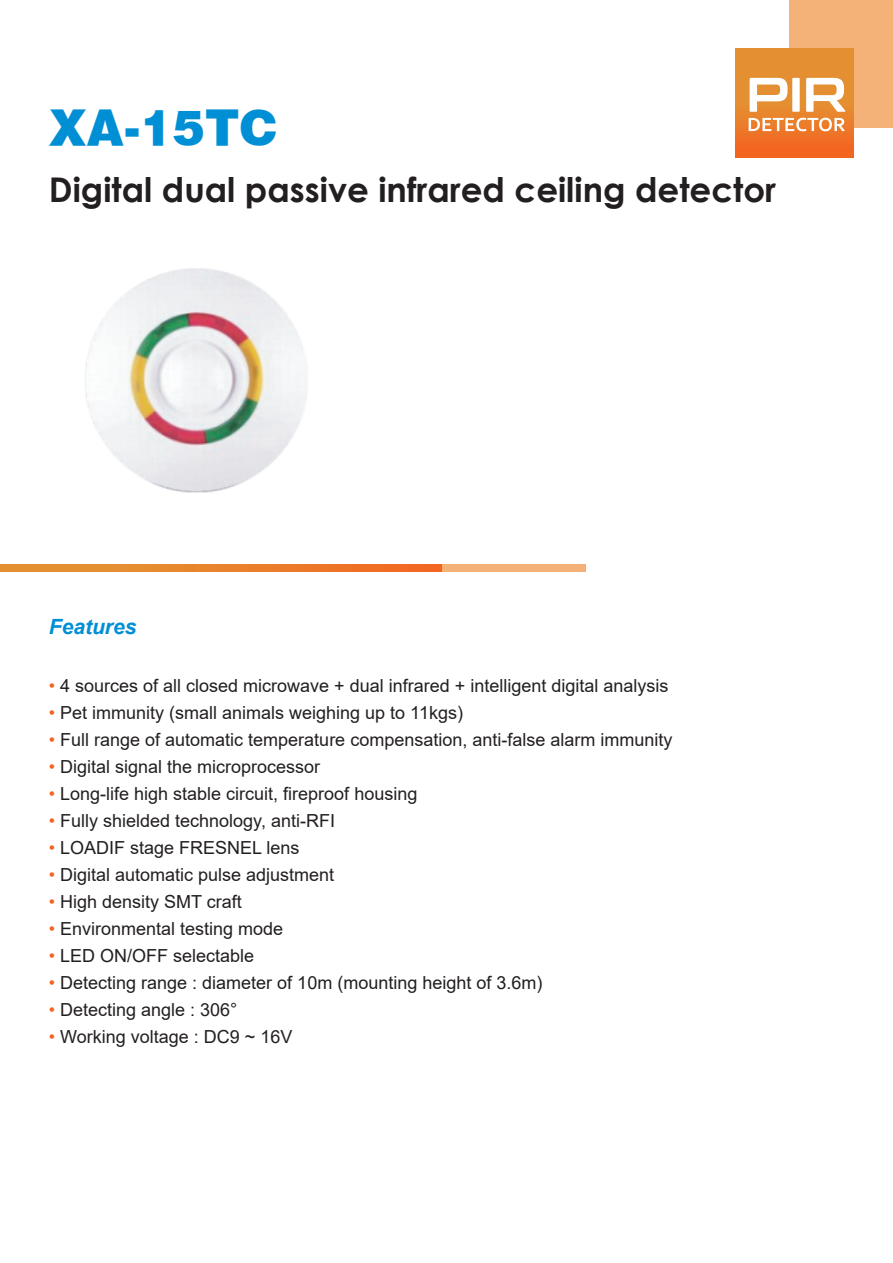
<style>
.page{position:relative;width:893px;height:1263px;background:#fff}
.page>*{position:absolute;margin:0;border:0;box-sizing:border-box;transform-origin:0 0}
.t1{font:900 48.45px "Helvetica";color:#008fd5}
.t2{font:700 34.05px "Century Gothic";color:#231f20}
.t3{font:italic 700 21px "Arial";color:#008fd5}
.t4{font:18px "Arial";color:#231f20}
.s1{color:#f36421}
</style>
<div class="page">
<div style="left:789px;top:0;width:104px;height:128px;background:#f4b278"></div>
<div style="left:735px;top:48px;width:119px;height:110px;background:linear-gradient(to bottom,#e19d3b,#f16c24)"></div>
<svg style="left:750px;top:78px;width:37px;height:34px"></svg>
<div style="left:792px;top:78px;width:8px;height:34px;background:#fff"></div>
<svg style="left:806px;top:78px;width:39px;height:34px"></svg>
<svg style="left:749px;top:118px;width:96px;height:13px"></svg>
<div style="left:144px;top:564px;width:441px;height:8px;background:#f4b278"></div>
<svg style="left:0;top:564px;width:441px;height:8px;background:#e9802c"></svg>
<img style="left:85px;top:268px;width:223px;height:225px">
<h1 class="t1" style="left:49px;top:96px;width:230px">XA-15TC</h1>
<h2 class="t2" style="left:49px;top:164px;width:729px">Digital dual passive infrared ceiling detector</h2>
<p class="t3" style="left:49px;top:612px;width:89px">Features</p>
<p class="t4" style="left:49px;top:674px;width:621px"><span class="s1">•</span> 4 sources of all closed microwave + dual infrared + intelligent digital analysis</p>
<p class="t4" style="left:49px;top:701px;width:416px"><span class="s1">•</span> Pet immunity (small animals weighing up to 11kgs)</p>
<p class="t4" style="left:49px;top:728px;width:625px"><span class="s1">•</span> Full range of automatic temperature compensation, anti-false alarm immunity</p>
<p class="t4" style="left:49px;top:755px;width:273px"><span class="s1">•</span> Digital signal the microprocessor</p>
<p class="t4" style="left:49px;top:782px;width:370px"><span class="s1">•</span> Long-life high stable circuit, fireproof housing</p>
<p class="t4" style="left:49px;top:809px;width:288px"><span class="s1">•</span> Fully shielded technology, anti-RFI</p>
<p class="t4" style="left:49px;top:836px;width:252px"><span class="s1">•</span> LOADIF stage FRESNEL lens</p>
<p class="t4" style="left:49px;top:863px;width:287px"><span class="s1">•</span> Digital automatic pulse adjustment</p>
<p class="t4" style="left:49px;top:890px;width:195px"><span class="s1">•</span> High density SMT craft</p>
<p class="t4" style="left:49px;top:917px;width:236px"><span class="s1">•</span> Environmental testing mode</p>
<p class="t4" style="left:49px;top:944px;width:207px"><span class="s1">•</span> LED ON/OFF selectable</p>
<p class="t4" style="left:49px;top:971px;width:495px"><span class="s1">•</span> Detecting range : diameter of 10m (mounting height of 3.6m)</p>
<p class="t4" style="left:49px;top:998px;width:190px"><span class="s1">•</span> Detecting angle : 306°</p>
<p class="t4" style="left:49px;top:1025px;width:245px"><span class="s1">•</span> Working voltage : DC9 ~ 16V</p>
</div>
